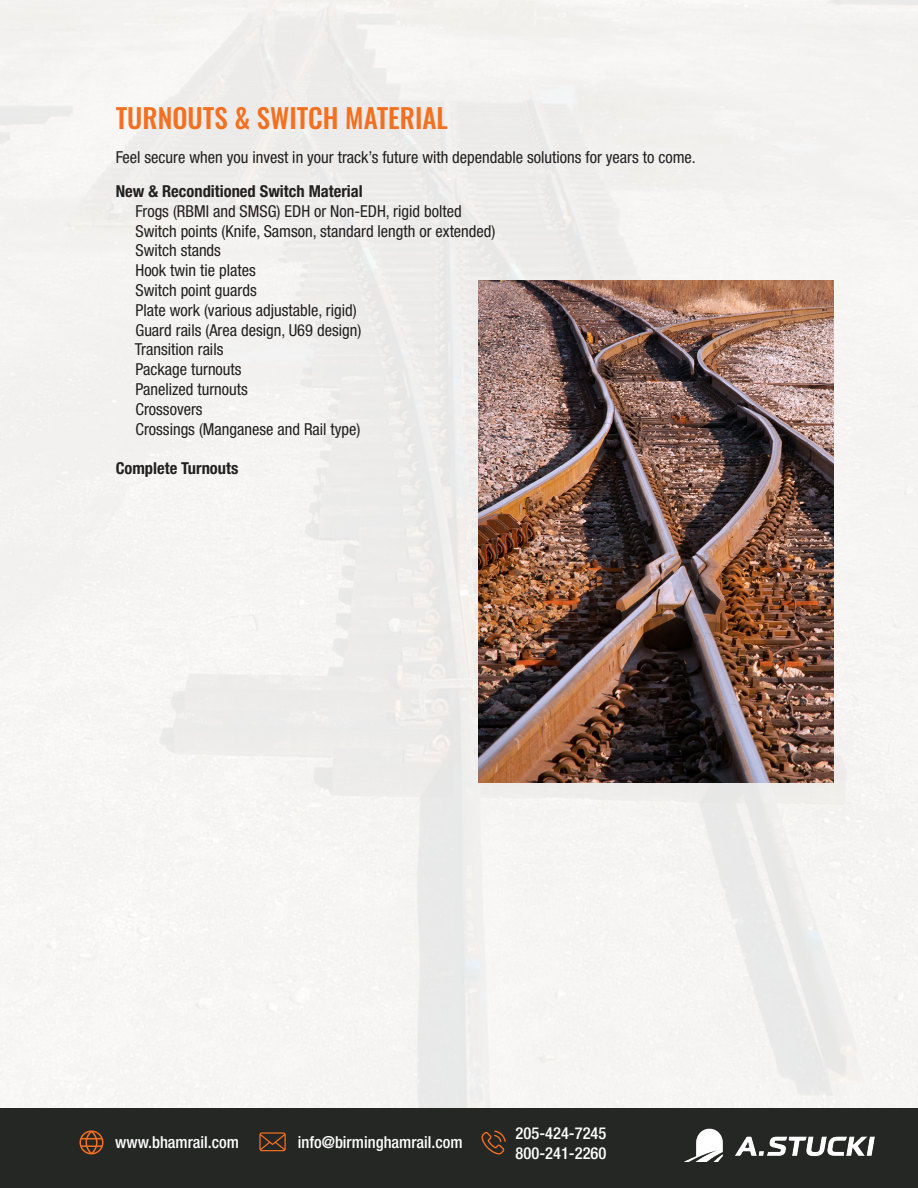
<style>
.page{position:relative;width:918px;height:1188px;background:#fff}
.page>*{position:absolute;margin:0;border:0;box-sizing:border-box;transform-origin:0 0}
.t1{font:500 27px "Oswald";color:#f37021}
.t2{font:condensed 16.5px "Helvetica Neue LT Pro";color:#231f20}
.t3{font:500 condensed 16.5px "Helvetica Neue LT Pro";color:#fff}
.t4{font:700 condensed 16.5px "Helvetica Neue LT Pro";color:#231f20}
</style>
<div class="page">
<div style="left:0;top:1108px;width:918px;height:80px;background:#252725"></div>
<svg style="left:79px;top:1130px;width:25px;height:24px"></svg>
<svg style="left:259px;top:1132px;width:27px;height:19px"></svg>
<svg style="left:481px;top:1130px;width:25px;height:25px"></svg>
<img style="left:478px;top:280px;width:356px;height:503px">
<img style="left:686px;top:1128px;width:189px;height:33px">
<p class="t1" style="left:116px;top:104px;width:334px">TURNOUTS &amp; SWITCH MATERIAL</p>
<p class="t2" style="left:116px;top:148px;width:582px">Feel secure when you invest in your track’s future with dependable solutions for years to come.</p>
<p class="t4" style="left:116px;top:181px;width:249px">New &amp; Reconditioned Switch Material</p>
<p class="t2" style="left:135px;top:201px;width:328px">Frogs (RBMI and SMSG) EDH or Non-EDH, rigid bolted</p>
<p class="t2" style="left:135px;top:221px;width:362px">Switch points (Knife, Samson, standard length or extended)</p>
<p class="t2" style="left:135px;top:241px;width:87px">Switch stands</p>
<p class="t2" style="left:135px;top:261px;width:122px">Hook twin tie plates</p>
<p class="t2" style="left:135px;top:281px;width:123px">Switch point guards</p>
<p class="t2" style="left:135px;top:300px;width:223px">Plate work (various adjustable, rigid)</p>
<p class="t2" style="left:135px;top:320px;width:227px">Guard rails (Area design, U69 design)</p>
<p class="t2" style="left:135px;top:340px;width:90px">Transition rails</p>
<p class="t2" style="left:135px;top:360px;width:108px">Package turnouts</p>
<p class="t2" style="left:135px;top:380px;width:114px">Panelized turnouts</p>
<p class="t2" style="left:135px;top:399px;width:69px">Crossovers</p>
<p class="t2" style="left:135px;top:419px;width:227px">Crossings (Manganese and Rail type)</p>
<p class="t4" style="left:116px;top:458px;width:124px">Complete Turnouts</p>
<p class="t3" style="left:115px;top:1133px;width:125px">www.bhamrail.com</p>
<p class="t3" style="left:298px;top:1133px;width:166px">info@birminghamrail.com</p>
<p class="t3" style="left:516px;top:1124px;width:92px">205-424-7245</p>
<p class="t3" style="left:516px;top:1143px;width:92px">800-241-2260</p>
</div>
